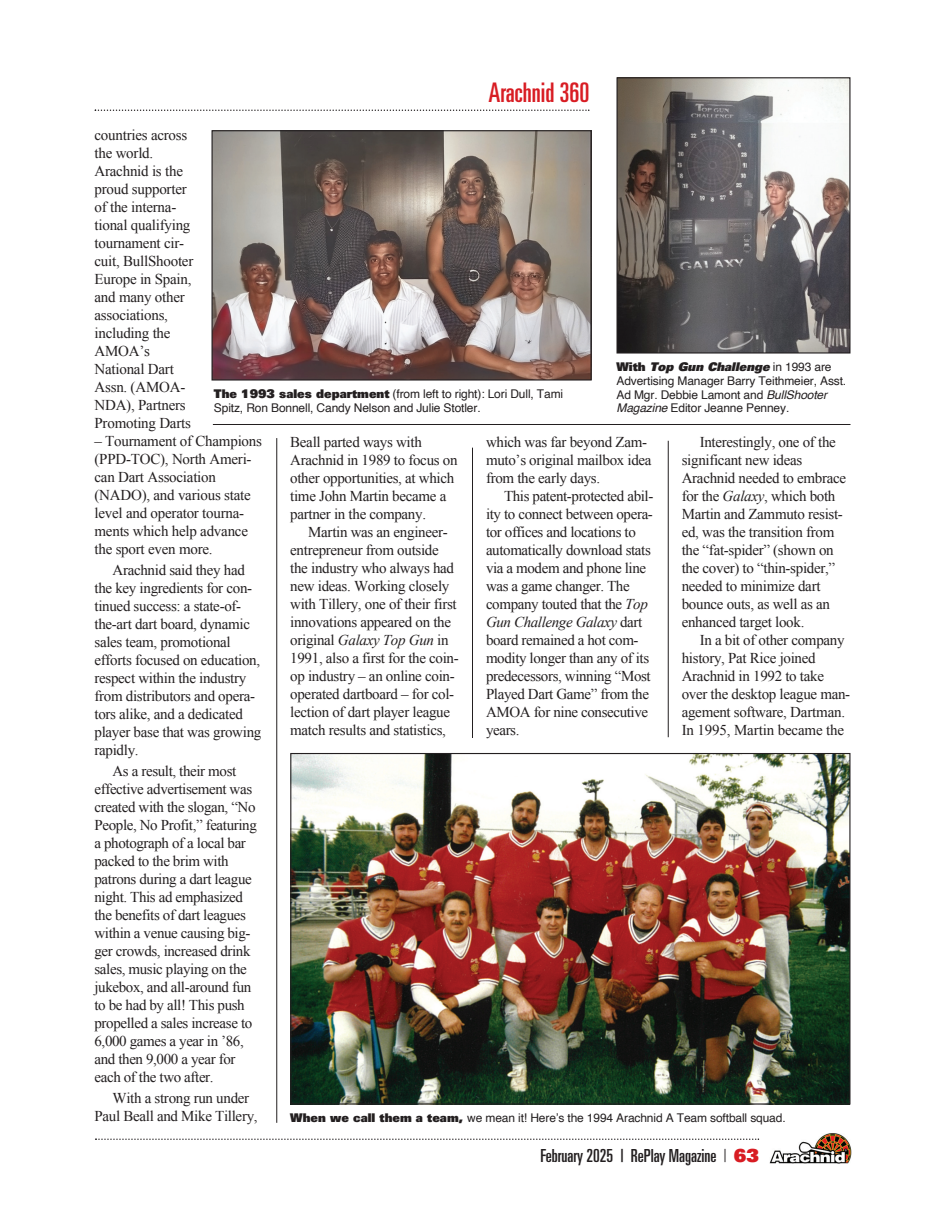
<style>
.page{position:relative;width:945px;height:1215px;background:#fff}
.page>*{position:absolute;margin:0;border:0;box-sizing:border-box;transform-origin:0 0}
.t1{font:ultra-condensed 27px "Univers";color:#d81c23}
.t2{font:ultra-condensed 18px "Univers";color:#231f20}
.t3{font:15px/18px "Times New Roman";letter-spacing:-.02em;color:#231f20}
.t4{font:12px/13.5px "Helvetica";letter-spacing:-.01em;color:#231f20}
.t5{font:italic 900 12px "Univers";color:#231f20}
.s1{font-style:normal}
.s2{font-family:"Helvetica";font-weight:400;font-style:normal}
.s3{font-style:italic}
.s4{font-family:"Univers";font-weight:900}
.s5{font-weight:300}
.s6{font-weight:900;font-stretch:normal;color:#d81c23}
</style>
<div class="page">
<svg style="left:95px;top:110px;width:494px;height:1px"></svg>
<hr style="left:472px;top:448px;width:1px;height:290px;background:#231f20">
<hr style="left:277px;top:438px;width:1px;height:685px;background:#231f20">
<hr style="left:668px;top:441px;width:1px;height:296px;background:#231f20">
<svg style="left:95px;top:1138px;width:664px;height:2px"></svg>
<img style="left:770px;top:1134px;width:82px;height:29px">
<img style="left:214px;top:132px;width:376px;height:247px">
<div style="left:212px;top:130px;width:380px;height:251px;border:1px solid #231f20"></div>
<img style="left:292px;top:755px;width:556px;height:348px">
<img style="left:618px;top:79px;width:230px;height:273px">
<div style="left:616px;top:77px;width:234px;height:277px;border:1px solid #231f20"></div>
<hr style="left:213px;top:424px;width:637px;height:1px;background:#231f20">
<h1 class="t1" style="left:488px;top:83px;width:103px">Arachnid 360</h1>
<p class="t3" style="left:95px;top:126px;width:100px">countries across the world.<br>Arachnid is the proud supporter of the interna&shy;tional qualifying tournament cir&shy;cuit, BullShoot er<br>Europe in Spain, and many other associations, including the<br>AMOA’s<br>National Dart<br>Assn. (AMOA-<br>NDA), Partners<br>Promo ting Darts</p>
<p class="t3" style="left:95px;top:432px;width:169px">– Tourna ment of Champions (PPD-TOC), North Ameri - can Dart Association (NADO), and various state level and operator tourna&shy;ments which help advance the sport even more.</p>
<p class="t3" style="left:95px;top:561px;width:168px;text-indent:18px">Arachnid said they had the key ingredients for con&shy;tinued success: a state-of&shy;the-art dart board, dynamic sales team, promotional efforts focused on education, respect within the industry from distributors and opera&shy;tors alike, and a dedicated player base that was growing rapidly.</p>
<p class="t3" style="left:95px;top:762px;width:164px;text-indent:18px">As a result, their most effective advertisement was created with the slogan, “No<br>People, No Profit,” featuring a photograph of a local bar packed to the brim with patrons during a dart league night. This ad emphasized the benefits of dart leagues within a venue causing big&shy;ger crowds, increased drink sales, music playing on the jukebox, and all-around fun to be had by all! This push propelled a sales increase to<br>6,000 games a year in ’86, and then 9,000 a year for each of the two after.</p>
<p class="t3" style="left:95px;top:1089px;width:165px;text-indent:18px">With a strong run under<br>Paul Beall and Mike Tillery,</p>
<p class="t5" style="left:616px;top:363px;width:217px"><span class="s1">W i t h</span> Top Gun Challenge <span class="s2">i n 1 9 9 3 a r e</span></p>
<p class="t4" style="left:616px;top:375px;width:231px">Advertis ing Manager Barry Teithmeier, Asst.<br>Ad Mgr. Debbie Lamont and <span class="s3">BullShooter<br>Magazine</span> Editor Jeanne Penney.</p>
<p class="t4" style="left:214px;top:388px;width:351px"><span class="s4">The 1993 sales department</span> (from left to right): Lori Dull, Tami<br>Spitz, Ron Bonnell, Candy Nelson and Julie Stotler.</p>
<p class="t3" style="left:290px;top:433px;width:169px">Beall parted ways with<br>Arachnid in 1989 to focus on other opportunities, at which time John Martin became a partner in the company.</p>
<p class="t3" style="left:290px;top:523px;width:170px;text-indent:18px">Martin was an engineer&shy;entrepreneur from outside the industry who always had new ideas. Working closely with Tillery, one of their first in novations ap peared on the original <span class="s3">Galaxy Top Gun</span> in<br>1991, also a first for the coin&shy;op industry – an online coin&shy;operated dartboard – for col&shy;lection of dart player league match results and statistics,</p>
<p class="t3" style="left:486px;top:433px;width:167px">which was far beyond Zam - mu to’s original mailbox idea from the early days.</p>
<p class="t3" style="left:486px;top:487px;width:169px;text-indent:18px">This patent-protected abil&shy;ity to connect between opera&shy;tor offices and locations to automatically download stats via a modem and phone line was a game changer. The company touted that the <span class="s3">Top<br>Gun Challenge Galaxy</span> dart board remained a hot com&shy;modity longer than any of its predecessors, winning “Most<br>Played Dart Game” from the<br>AMOA for nine consecutive years.</p>
<p class="t3" style="left:682px;top:433px;width:166px;text-indent:18px">Interestingly, one of the significant new ideas<br>Arachnid needed to embrace for the <span class="s3">Galaxy</span>, which both<br>Martin and Zammuto resist&shy;ed, was the transition from the “fat-spider” (shown on the cover) to “thin-spider,” needed to minimize dart bounce outs, as well as an enhanced target look.</p>
<p class="t3" style="left:682px;top:631px;width:170px;text-indent:18px">In a bit of other company history, Pat Rice joined<br>Arachnid in 1992 to take over the desktop league man&shy;agement software, Dartman.<br>In 1995, Martin became the</p>
<p class="t4" style="left:290px;top:1112px;width:497px"><span class="s4">When we call them a team,</span> we mean it! Here’s the 1994 Arachnid A Team softball squad.</p>
<p class="t2" style="left:540px;top:1149px;width:220px">February 2025 | RePlay Magazine <span class="s5">|</span> <span class="s6">63</span></p>
</div>
